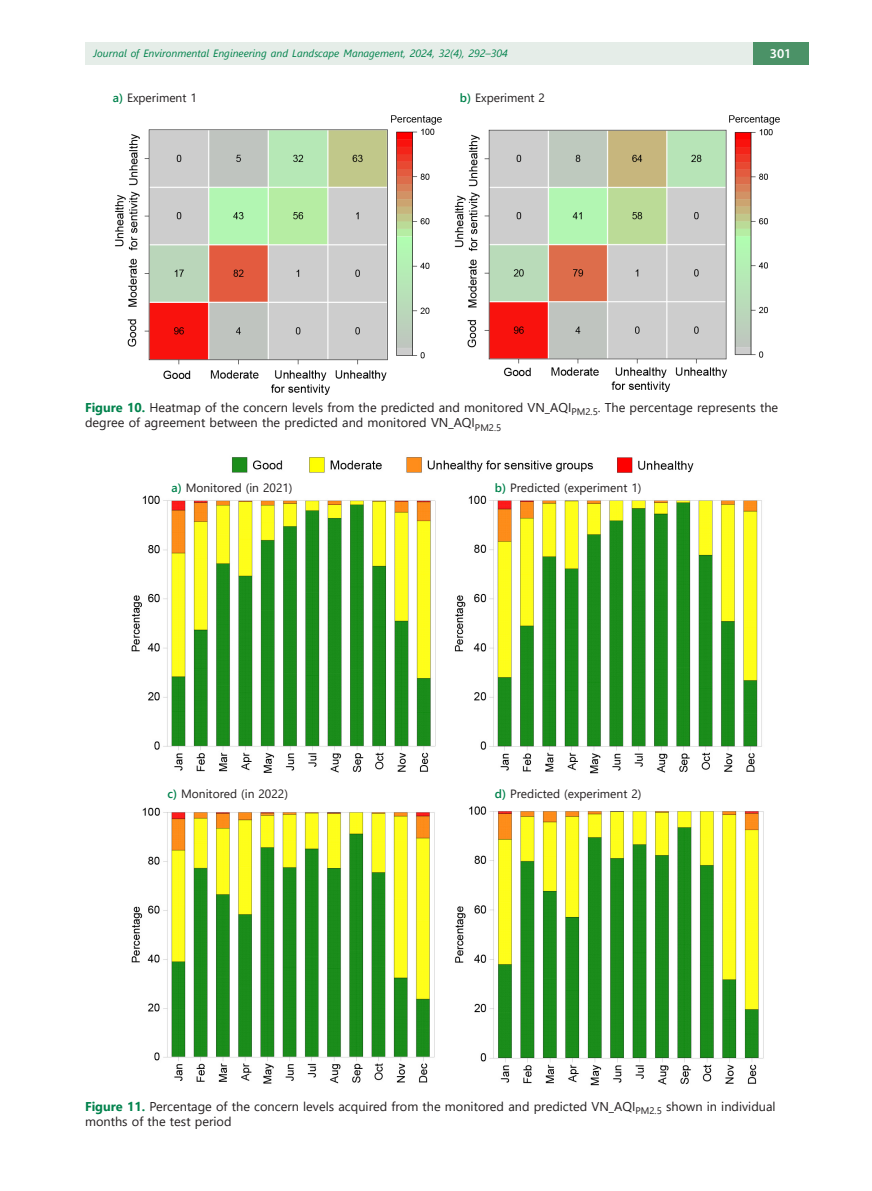
<style>
.page{position:relative;width:872px;height:1191px;background:#fff}
.page>*{position:absolute;margin:0;border:0;box-sizing:border-box;transform-origin:0 0}
.t1{font:600 13.5px "Myriad Pro";color:#fff}
.t2{font:12.75px/15.3px "Segoe UI";color:#231f20}
.t3{font:12px "Segoe UI";color:#231f20}
.t4{font:italic 10.5px "Segoe UI";color:#01824c}
.s1{font-weight:600;color:#01824c}
.s2{font-weight:700;color:#01824c}
</style>
<div class="page">
<div style="left:85px;top:43px;width:668px;height:22px;background:#e5ede8"></div>
<div style="left:753px;top:43px;width:55px;height:22px;background:#4b9267"></div>
<img style="left:115px;top:115px;width:665px;height:280px">
<img style="left:131px;top:457px;width:633px;height:629px">
<p class="t4" style="left:94px;top:43px;width:416px">Journal of Environmental Engineering and Landscape Management, 2024, 32(4), 292–304</p>
<p class="t1" style="left:769px;top:45px;width:23px">301</p>
<p class="t3" style="left:113px;top:87px;width:86px"><span class="s1">a)</span> Experiment 1</p>
<p class="t3" style="left:460px;top:87px;width:87px"><span class="s1">b)</span> Experiment 2</p>
<p class="t2" style="left:85px;top:399px;width:694px"><span class="s2">Figure 10.</span> Heatmap of the concern levels from the predicted and monitored VN_AQI<sub>PM2.5</sub>. The percentage represents the degree of agreement between the predicted and monitored VN_AQI<sub>PM2.5</sub></p>
<p class="t3" style="left:171px;top:477px;width:123px"><span class="s1">a)</span> Monitored (in 2021)</p>
<p class="t3" style="left:495px;top:477px;width:148px"><span class="s1">b)</span> Predicted (experiment 1)</p>
<p class="t3" style="left:167px;top:783px;width:122px"><span class="s1">c)</span> Monitored (in 2022)</p>
<p class="t3" style="left:495px;top:783px;width:148px"><span class="s1">d)</span> Predicted (experiment 2)</p>
<p class="t2" style="left:85px;top:1097px;width:692px"><span class="s2">Figure 11.</span> Percentage of the concern levels acquired from the monitored and predicted VN_AQI<sub>PM2.5</sub> shown in individual months of the test period</p>
</div>
